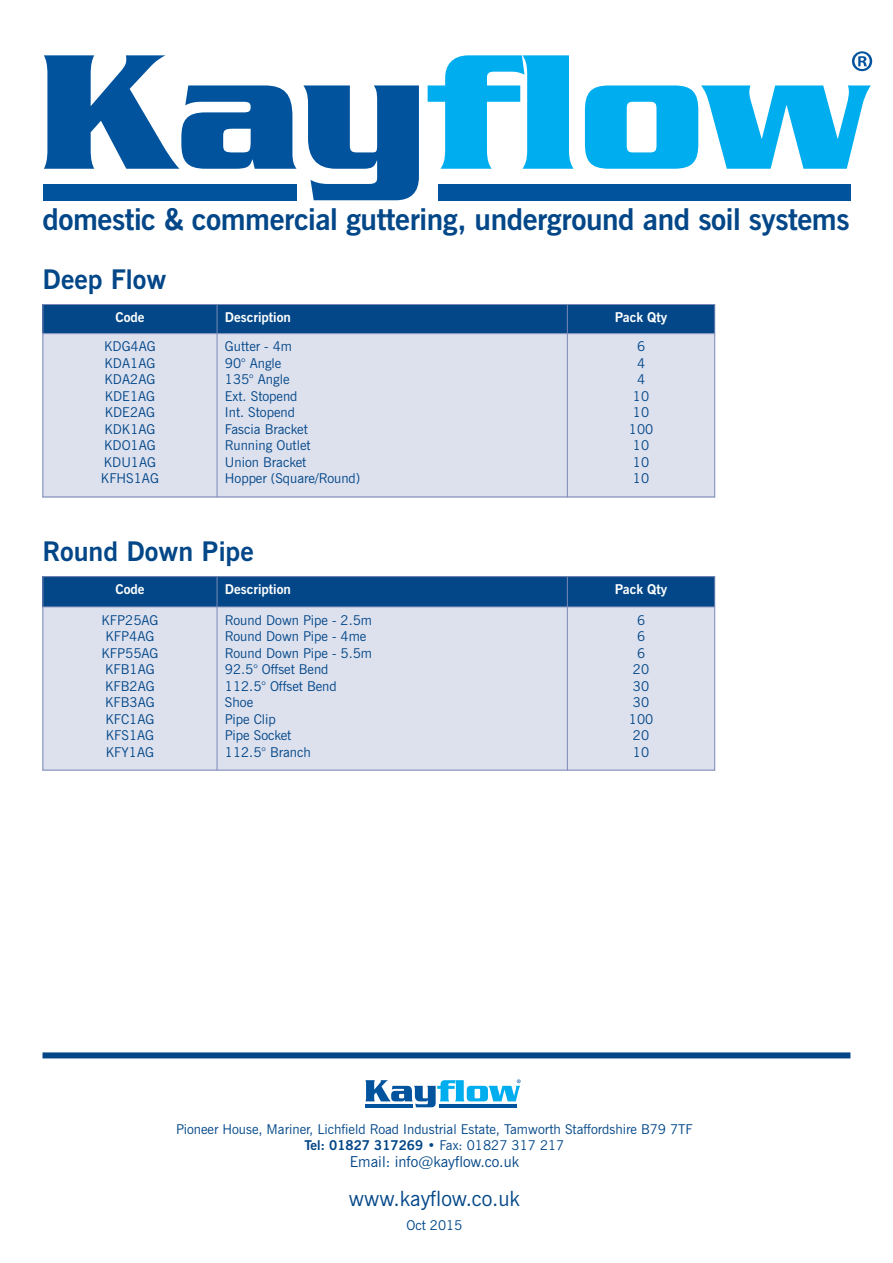
<style>
.page{position:relative;width:893px;height:1263px;background:#fff}
.page>*{position:absolute;margin:0;border:0;box-sizing:border-box;transform-origin:0 0}
.t1{font:700 30px "News Gothic BT";letter-spacing:-.015em;color:#034788}
.t2{font:700 27px "News Gothic BT";color:#034788}
.t3{font:21px "News Gothic BT";color:#034788}
.t4{font:15px "News Gothic BT";color:#034788}
.t5{font:13.5px/16.5px "News Gothic BT";color:#034788;text-align:center}
.t6{font:700 13.5px "News Gothic BT";color:#fff}
.s1{font-weight:700}
</style>
<div class="page">
<svg style="left:44px;top:55px;width:253px;height:114px"></svg>
<svg style="left:303px;top:85px;width:116px;height:115px"></svg>
<svg style="left:428px;top:55px;width:146px;height:114px"></svg>
<svg style="left:585px;top:85px;width:286px;height:84px"></svg>
<div style="left:44px;top:184px;width:253px;height:16px;background:#01539e"></div>
<div style="left:438px;top:184px;width:412px;height:16px;background:#01539e"></div>
<svg style="left:852px;top:51px;width:20px;height:20px"></svg>
<div style="left:43px;top:1052px;width:807px;height:6px;background:#034788"></div>
<svg style="left:365px;top:1079px;width:155px;height:28px"></svg>
<div style="left:43px;top:304px;width:174px;height:30px;background:#034788"></div>
<div style="left:217px;top:304px;width:350px;height:30px;background:#034788"></div>
<div style="left:567px;top:304px;width:148px;height:30px;background:#034788"></div>
<div style="left:43px;top:334px;width:174px;height:163px;background:#dde1ee"></div>
<div style="left:217px;top:334px;width:350px;height:163px;background:#dde1ee"></div>
<div style="left:567px;top:334px;width:148px;height:163px;background:#dde1ee"></div>
<hr style="left:43px;top:304px;width:1px;height:193px;background:#7b89b7">
<hr style="left:217px;top:304px;width:1px;height:193px;background:#7b89b7">
<hr style="left:567px;top:304px;width:1px;height:193px;background:#7b89b7">
<hr style="left:714px;top:304px;width:1px;height:193px;background:#7b89b7">
<hr style="left:43px;top:304px;width:672px;height:1px;background:#7b89b7">
<hr style="left:43px;top:333px;width:672px;height:1px;background:#7b89b7">
<hr style="left:43px;top:496px;width:672px;height:1px;background:#7b89b7">
<div style="left:43px;top:576px;width:174px;height:31px;background:#034788"></div>
<div style="left:217px;top:576px;width:350px;height:31px;background:#034788"></div>
<div style="left:567px;top:576px;width:148px;height:31px;background:#034788"></div>
<div style="left:43px;top:607px;width:174px;height:163px;background:#dde1ee"></div>
<div style="left:217px;top:607px;width:350px;height:163px;background:#dde1ee"></div>
<div style="left:567px;top:607px;width:148px;height:163px;background:#dde1ee"></div>
<hr style="left:43px;top:576px;width:1px;height:194px;background:#7b89b7">
<hr style="left:217px;top:576px;width:1px;height:194px;background:#7b89b7">
<hr style="left:567px;top:576px;width:1px;height:194px;background:#7b89b7">
<hr style="left:714px;top:576px;width:1px;height:194px;background:#7b89b7">
<hr style="left:43px;top:576px;width:672px;height:1px;background:#7b89b7">
<hr style="left:43px;top:606px;width:672px;height:1px;background:#7b89b7">
<hr style="left:43px;top:770px;width:672px;height:1px;background:#7b89b7">
<h1 class="t1" style="left:43px;top:207px;width:809px">domestic &amp; commercial guttering, underground and soil systems</h1>
<h2 class="t2" style="left:43px;top:269px;width:125px">Deep Flow</h2>
<p class="t6" style="left:115px;top:312px;width:31px">Code</p>
<p class="t6" style="left:225px;top:312px;width:68px">Description</p>
<p class="t6" style="left:615px;top:312px;width:54px">Pack Qty</p>
<p class="t5" style="left:101px;top:339px;width:60px;text-align:left">KDG4AG<br>KDA1AG<br>KDA2AG<br>KDE1AG<br>KDE2AG<br>KDK1AG<br>KDO1AG<br>KDU1AG<br>KFHS1AG</p>
<p class="t5" style="left:225px;top:339px;width:137px;text-align:left">Gutter - 4m<br>90° Angle<br>135° Angle<br>Ext. Stopend<br>Int. Stopend<br>Fascia Bracket<br>Running Outlet<br>Union Bracket<br>Hopper (Square/Round)</p>
<p class="t5" style="left:629px;top:339px;width:26px">6<br>4<br>4<br>10<br>10<br>100<br>10<br>10<br>10</p>
<h2 class="t2" style="left:43px;top:541px;width:213px">Round Down Pipe</h2>
<p class="t6" style="left:115px;top:584px;width:31px">Code</p>
<p class="t6" style="left:225px;top:584px;width:68px">Description</p>
<p class="t6" style="left:615px;top:584px;width:54px">Pack Qty</p>
<p class="t5" style="left:101px;top:613px;width:59px">KFP25AG<br>KFP4AG<br>KFP55AG<br>KFB1AG<br>KFB2AG<br>KFB3AG<br>KFC1AG<br>KFS1AG<br>KFY1AG</p>
<p class="t5" style="left:225px;top:613px;width:149px;text-align:left">Round Down Pipe - 2.5m<br>Round Down Pipe - 4me<br>Round Down Pipe - 5.5m<br>92.5° Offset Bend<br>112.5° Offset Bend<br>Shoe<br>Pipe Clip<br>Pipe Socket<br>112.5° Branch</p>
<p class="t5" style="left:629px;top:613px;width:26px">6<br>6<br>6<br>20<br>30<br>30<br>100<br>20<br>10</p>
<p class="t5" style="left:176px;top:1122px;width:518px">Pioneer House, Mariner, Lichfield Road Industrial Estate, Tamworth Staffordshire B79 7TF<br><span class="s1">Tel: 01827 317269</span> • Fax: 01827 317 217</p>
<p class="t4" style="left:350px;top:1156px;width:171px">Email: info@kayflow.co.uk</p>
<h3 class="t3" style="left:349px;top:1191px;width:172px">www.kayflow.co.uk</h3>
<p class="t5" style="left:406px;top:1218px;width:57px">Oct 2015</p>
</div>
